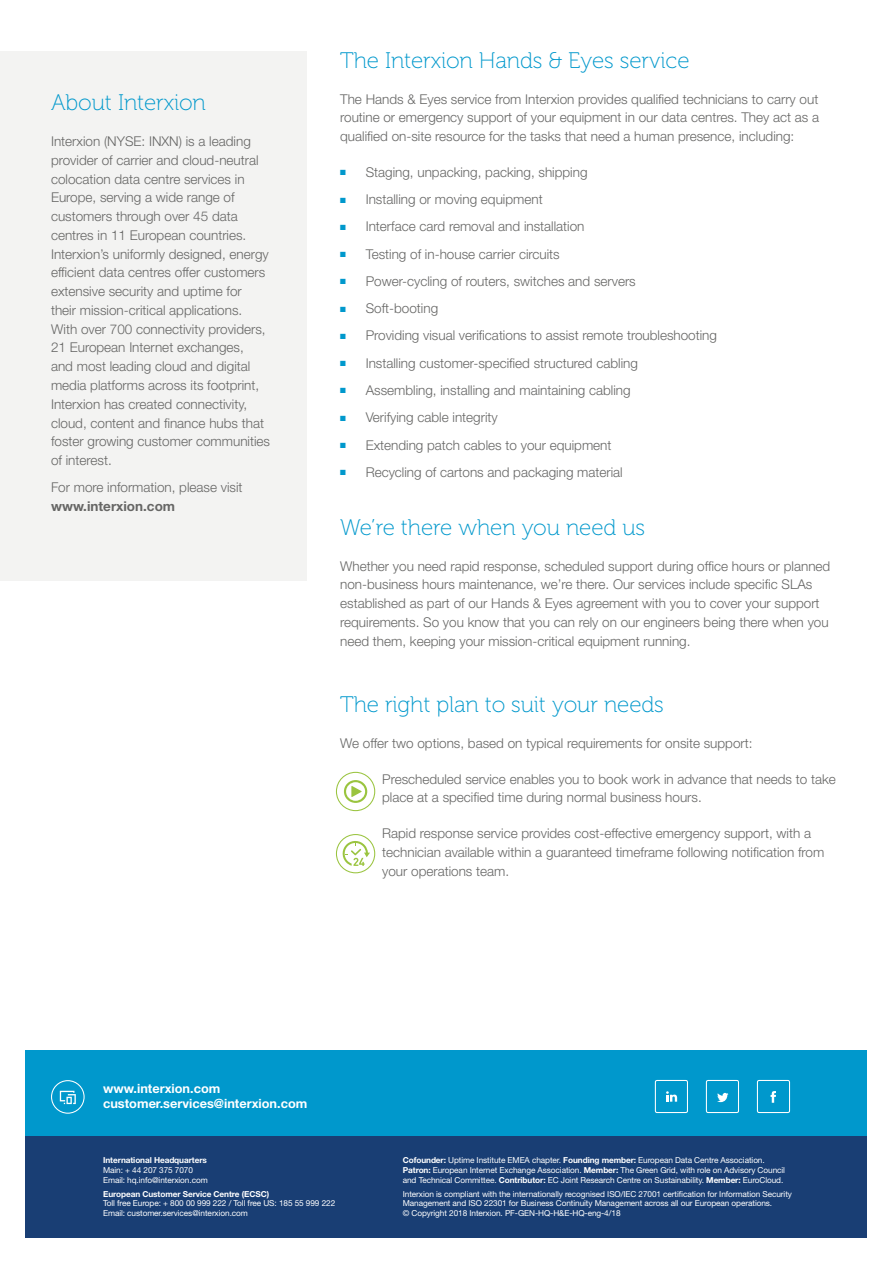
<style>
.page{position:relative;width:893px;height:1263px;background:#fff}
.page>*{position:absolute;margin:0;border:0;box-sizing:border-box;transform-origin:0 0}
.t1{font:22.5px "Museo 100";letter-spacing:-.005em;color:#0098cc}
.t2{font:300 13.5px/18.8px "Helvetica Neue LT Std";color:#666665}
.t3{font:700 13.5px "Helvetica Neue LT Std";color:#666665}
.t4{font:700 12.75px/15px "Helvetica Neue LT Std";color:#fff}
.t5{font:8.25px/9.8px "Helvetica Neue LT Std";letter-spacing:-.01em;color:#fff}
.t6{font:700 8.25px "Helvetica Neue LT Std";letter-spacing:-.01em;color:#fff}
.s1{color:#0098cc}
.s2{font-weight:700}
</style>
<div class="page">
<div style="left:26px;top:1135px;width:841px;height:102px;background:#193e74"></div>
<div style="left:26px;top:1050px;width:841px;height:85px;background:#0098cc"></div>
<svg style="left:60px;top:1091px;width:16px;height:13px"></svg>
<div style="left:51px;top:1080px;width:34px;height:34px;border:1px solid #fff;border-radius:50%"></div>
<div style="left:0;top:51px;width:306px;height:529px;background:#f3f3f2"></div>
<svg style="left:666px;top:1091px;width:11px;height:11px"></svg>
<div style="left:655px;top:1080px;width:33px;height:33px;border:1px solid #fff;border-radius:2px"></div>
<svg style="left:717px;top:1093px;width:11px;height:9px"></svg>
<div style="left:706px;top:1080px;width:33px;height:33px;border:1px solid #fff;border-radius:2px"></div>
<svg style="left:770px;top:1091px;width:6px;height:12px"></svg>
<div style="left:757px;top:1080px;width:33px;height:33px;border:1px solid #fff;border-radius:2px"></div>
<div style="left:336px;top:834px;width:39px;height:39px;border:1px solid #9ac43f;border-radius:50%"></div>
<svg style="left:341px;top:839px;width:29px;height:27px"></svg>
<div style="left:336px;top:772px;width:39px;height:39px;border:1px solid #9ac43f;border-radius:50%"></div>
<svg style="left:344px;top:780px;width:23px;height:23px"></svg>
<h1 class="t1" style="left:51px;top:91px;width:156px">About Interxion</h1>
<p class="t2" style="left:51px;top:132px;width:221px">Interxion (NYSE: INXN) is a leading provider of carrier and cloud-neutral colocation data centre services in Europe, serving a wide range of customers through over 45 data centres in 11 European countries.<br>Interxion’s uniformly designed, energy efficient data centres offer customers extensive security and uptime for their mission-critical applications.<br>With over 700 connectivity providers, 21 European Internet exchanges,<br>and most leading cloud and digital media platforms across its footprint, Interxion has created connectivity, cloud, content and finance hubs that foster growing customer communities of interest.</p>
<p class="t2" style="left:51px;top:478px;width:193px">For more information, please visit</p>
<p class="t3" style="left:51px;top:498px;width:126px">www.interxion.com</p>
<h1 class="t1" style="left:340px;top:48px;width:351px">The Interxion Hands &amp; Eyes service</h1>
<p class="t2" style="left:340px;top:89px;width:480px;text-align:justify">The Hands &amp; Eyes service from Interxion provides qualified technicians to carry out routine or emergency support of your equipment in our data centres. They act as a qualified on-site resource for the tasks that need a human presence, including:</p>
<p class="t2" style="left:340px;top:162px;width:249px"><span class="s1">■</span> Staging, unpacking, packing, shipping</p>
<p class="t2" style="left:340px;top:190px;width:204px"><span class="s1">■</span> Installing or moving equipment</p>
<p class="t2" style="left:340px;top:217px;width:246px"><span class="s1">■</span> Interface card removal and installation</p>
<p class="t2" style="left:340px;top:244px;width:221px"><span class="s1">■</span> Testing of in-house carrier circuits</p>
<p class="t2" style="left:340px;top:271px;width:297px"><span class="s1">■</span> Power-cycling of routers, switches and servers</p>
<p class="t2" style="left:340px;top:299px;width:100px"><span class="s1">■</span> Soft-booting</p>
<p class="t2" style="left:340px;top:326px;width:378px"><span class="s1">■</span> Providing visual verifications to assist remote troubleshooting</p>
<p class="t2" style="left:340px;top:353px;width:299px"><span class="s1">■</span> Installing customer-specified structured cabling</p>
<p class="t2" style="left:340px;top:380px;width:292px"><span class="s1">■</span> Assembling, installing and maintaining cabling</p>
<p class="t2" style="left:340px;top:408px;width:159px"><span class="s1">■</span> Verifying cable integrity</p>
<p class="t2" style="left:340px;top:435px;width:273px"><span class="s1">■</span> Extending patch cables to your equipment</p>
<p class="t2" style="left:340px;top:462px;width:284px"><span class="s1">■</span> Recycling of cartons and packaging material</p>
<h1 class="t1" style="left:340px;top:515px;width:306px">We’re there when you need us</h1>
<p class="t2" style="left:340px;top:556px;width:492px">Whether you need rapid response, scheduled support during office hours or planned non-business hours maintenance, we’re there. Our services include specific SLAs established as part of our Hands &amp; Eyes agreement with you to cover your support requirements. So you know that you can rely on our engineers being there when you need them, keeping your mission-critical equipment running.</p>
<h1 class="t1" style="left:340px;top:692px;width:325px">The right plan to suit your needs</h1>
<p class="t2" style="left:340px;top:733px;width:414px">We offer two options, based on typical requirements for onsite support:</p>
<p class="t2" style="left:382px;top:769px;width:455px">Prescheduled service enables you to book work in advance that needs to take place at a specified time during normal business hours.</p>
<p class="t2" style="left:382px;top:824px;width:444px">Rapid response service provides cost-effective emergency support, with a technician available within a guaranteed timeframe following notification from your operations team.</p>
<p class="t4" style="left:103px;top:1080px;width:206px">www.interxion.com customer.services@interxion.com</p>
<p class="t6" style="left:103px;top:1155px;width:105px">International Headquarters</p>
<p class="t5" style="left:103px;top:1165px;width:106px">Main: + 44 207 375 7070<br>Email: hq.info@interxion.com</p>
<p class="t6" style="left:103px;top:1189px;width:168px">European Customer Service Centre (ECSC)</p>
<p class="t5" style="left:103px;top:1198px;width:234px">Toll free Europe: + 800 00 999 222 / Toll free US: 185 55 999 222<br>Email: customer.services@interxion.com</p>
<p class="t5" style="left:403px;top:1155px;width:384px"><span class="s2">Cofounder:</span> Uptime Institute EMEA chapter. <span class="s2">Founding member:</span> European Data Centre Association.<br><span class="s2">Patron:</span> European Internet Exchange Association. <span class="s2">Member:</span> The Green Grid, with role on Advisory Council and Technical Committee. <span class="s2">Contributor:</span> EC Joint Research Centre on Sustainability. <span class="s2">Member:</span> EuroCloud.</p>
<p class="t5" style="left:403px;top:1189px;width:391px">Interxion is compliant with the internationally recognised ISO/IEC 27001 certification for Information Security<br>Management and ISO 22301 for Business Continuity Management across all our European operations.<br>© Copyright 2018 Interxion. PF-GEN-HQ-H&amp;E-HQ-eng-4/18</p>
</div>
